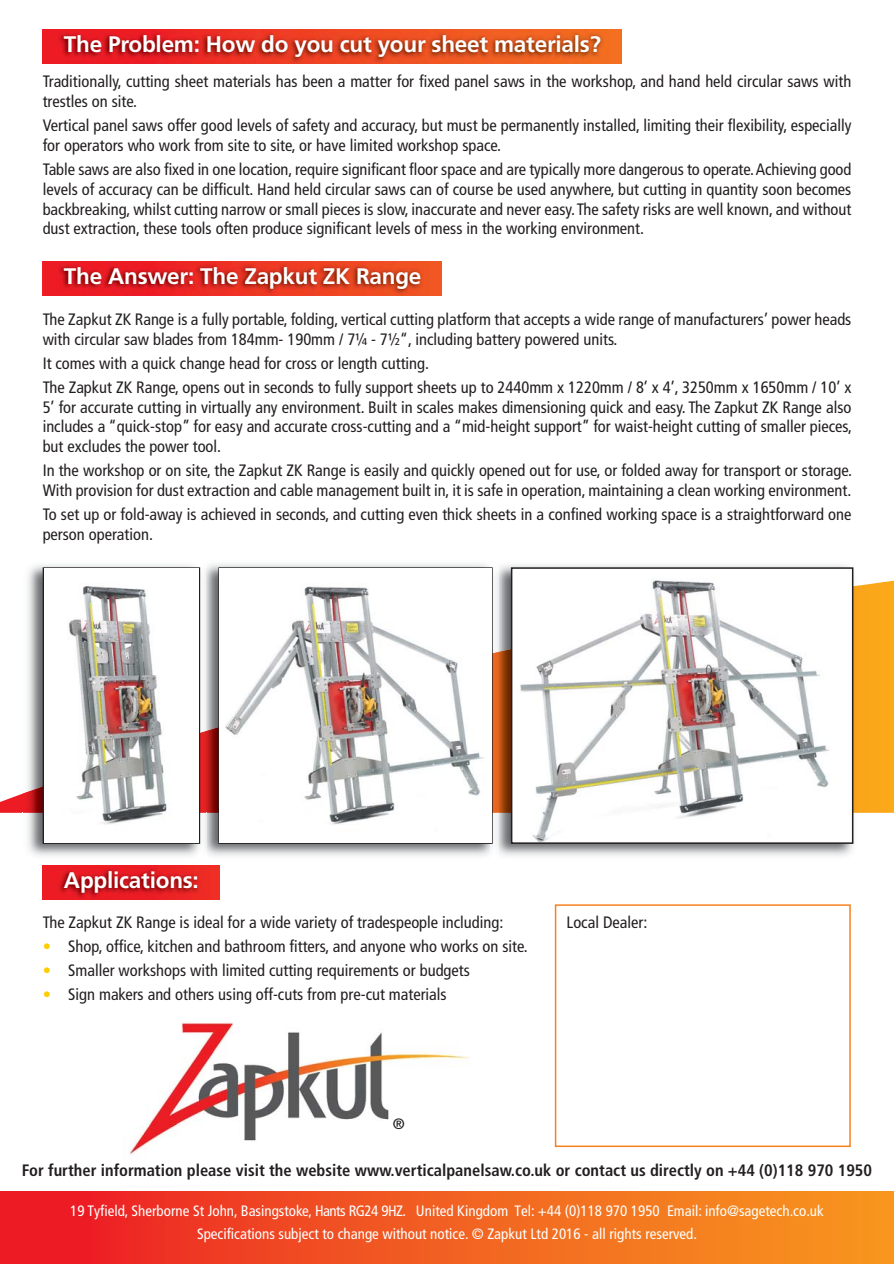
<style>
.page{position:relative;width:894px;height:1264px;background:#fff}
.page>*{position:absolute;margin:0;border:0;box-sizing:border-box;transform-origin:0 0}
.t1{font:700 22.5px "Frutiger LT Std";letter-spacing:-.01em;color:#fff}
.t2{font:condensed 16.5px/19.8px "Frutiger LT Std";color:#231f20}
.t3{font:700 condensed 16.5px "Frutiger LT Std";color:#231f20}
.t4{font:condensed 15px/22.2px "Frutiger LT Std";color:#fff;text-align:center}
.t5{font:15px "Frutiger LT Std";color:#231f20}
.s1{color:#ffcb04}
</style>
<div class="page">
<img style="left:129px;top:1022px;width:341px;height:134px">
<img style="left:0;top:1191px;width:893px;height:72px">
<img style="left:42px;top:29px;width:580px;height:35px">
<img style="left:42px;top:261px;width:400px;height:35px">
<img style="left:42px;top:865px;width:809px;height:67px">
<img style="left:0;top:580px;width:893px;height:232px">
<img style="left:498px;top:651px;width:361px;height:205px">
<img style="left:498px;top:565px;width:361px;height:86px">
<img style="left:513px;top:570px;width:337px;height:270px">
<div style="left:510px;top:567px;width:343px;height:276px;border:2px solid #231f20"></div>
<img style="left:206px;top:731px;width:284px;height:125px">
<img style="left:206px;top:563px;width:283px;height:168px">
<img style="left:490px;top:653px;width:8px;height:197px">
<img style="left:492px;top:567px;width:6px;height:86px">
<img style="left:220px;top:568px;width:271px;height:274px">
<img style="left:23px;top:793px;width:175px;height:63px">
<img style="left:23px;top:564px;width:171px;height:229px">
<img style="left:198px;top:733px;width:8px;height:116px">
<img style="left:200px;top:567px;width:6px;height:166px">
<img style="left:44px;top:568px;width:155px;height:274px">
<div style="left:554px;top:904px;width:296px;height:242px;border:2px solid #f5821f"></div>
<h1 class="t1" style="left:64px;top:33px;width:538px">The Problem: How do you cut your sheet materials?</h1>
<p class="t2" style="left:43px;top:72px;width:809px">Traditionally, cutting sheet materials has been a matter for fixed panel saws in the workshop, and hand held circular saws with trestles on site.</p>
<p class="t2" style="left:43px;top:116px;width:809px">Vertical panel saws offer good levels of safety and accuracy, but must be permanently installed, limiting their flexibility, especially for operators who work from site to site, or have limited workshop space.</p>
<p class="t2" style="left:43px;top:160px;width:809px;text-align:justify">Table saws are also fixed in one location, require significant floor space and are typically more dangerous to operate. Achieving good levels of accuracy can be difficult. Hand held circular saws can of course be used anywhere, but cutting in quantity soon becomes backbreaking, whilst cutting narrow or small pieces is slow, inaccurate and never easy. The safety risks are well known, and without dust extraction, these tools often produce significant levels of mess in the working environment.</p>
<h1 class="t1" style="left:64px;top:265px;width:359px">The Answer: The Zapkut ZK Range</h1>
<p class="t2" style="left:43px;top:310px;width:809px">The Zapkut ZK Range is a fully portable, folding, vertical cutting platform that accepts a wide range of manufacturers’ power heads with circular saw blades from 184mm- 190mm / 7¼ - 7½“, including battery powered units.</p>
<p class="t2" style="left:43px;top:351px;width:809px;line-height:24px">It comes with a quick change head for cross or length cutting.<br>The Zapkut ZK Range, opens out in seconds to fully support sheets up to 2440mm x 1220mm / 8’ x 4’, 3250mm x 1650mm / 10’ x</p>
<p class="t2" style="left:43px;top:397px;width:810px;text-align:justify">5’ for accurate cutting in virtually any environment. Built in scales makes dimensioning quick and easy. The Zapkut ZK Range also includes a “quick-stop” for easy and accurate cross-cutting and a “mid-height support” for waist-height cutting of smaller pieces, but excludes the power tool.</p>
<p class="t2" style="left:43px;top:461px;width:810px">In the workshop or on site, the Zapkut ZK Range is easily and quickly opened out for use, or folded away for transport or storage.<br>With provision for dust extraction and cable management built in, it is safe in operation, maintaining a clean working environment.</p>
<p class="t2" style="left:43px;top:505px;width:809px">To set up or fold-away is achieved in seconds, and cutting even thick sheets in a confined working space is a straightforward one person operation.</p>
<h1 class="t1" style="left:64px;top:869px;width:136px">Applications:</h1>
<p class="t2" style="left:43px;top:912px;width:462px">The Zapkut ZK Range is ideal for a wide variety of tradespeople including:</p>
<p class="t2" style="left:43px;top:936px;width:486px"><span class="s1">•</span> Shop, office, kitchen and bathroom fitters, and anyone who works on site.</p>
<p class="t2" style="left:43px;top:960px;width:428px"><span class="s1">•</span> Smaller workshops with limited cutting requirements or budgets</p>
<p class="t2" style="left:43px;top:984px;width:405px"><span class="s1">•</span> Sign makers and others using off-cuts from pre-cut materials</p>
<p class="t2" style="left:566px;top:912px;width:82px">Local Dealer:</p>
<p class="t5" style="left:392px;top:1114px;width:13px">®</p>
<p class="t3" style="left:22px;top:1160px;width:851px">For further information please visit the website www.verticalpanelsaw.co.uk or contact us directly on +44 (0)118 970 1950</p>
<p class="t4" style="left:70px;top:1200px;width:754px">19 Tyfield, Sherborne St John, Basingstoke, Hants RG24 9HZ. United Kingdom Tel: +44 (0)118 970 1950 Email: info@sagetech.co.uk<br>Specifications subject to change without notice. © Zapkut Ltd 2016 - all rights reserved.</p>
</div>
